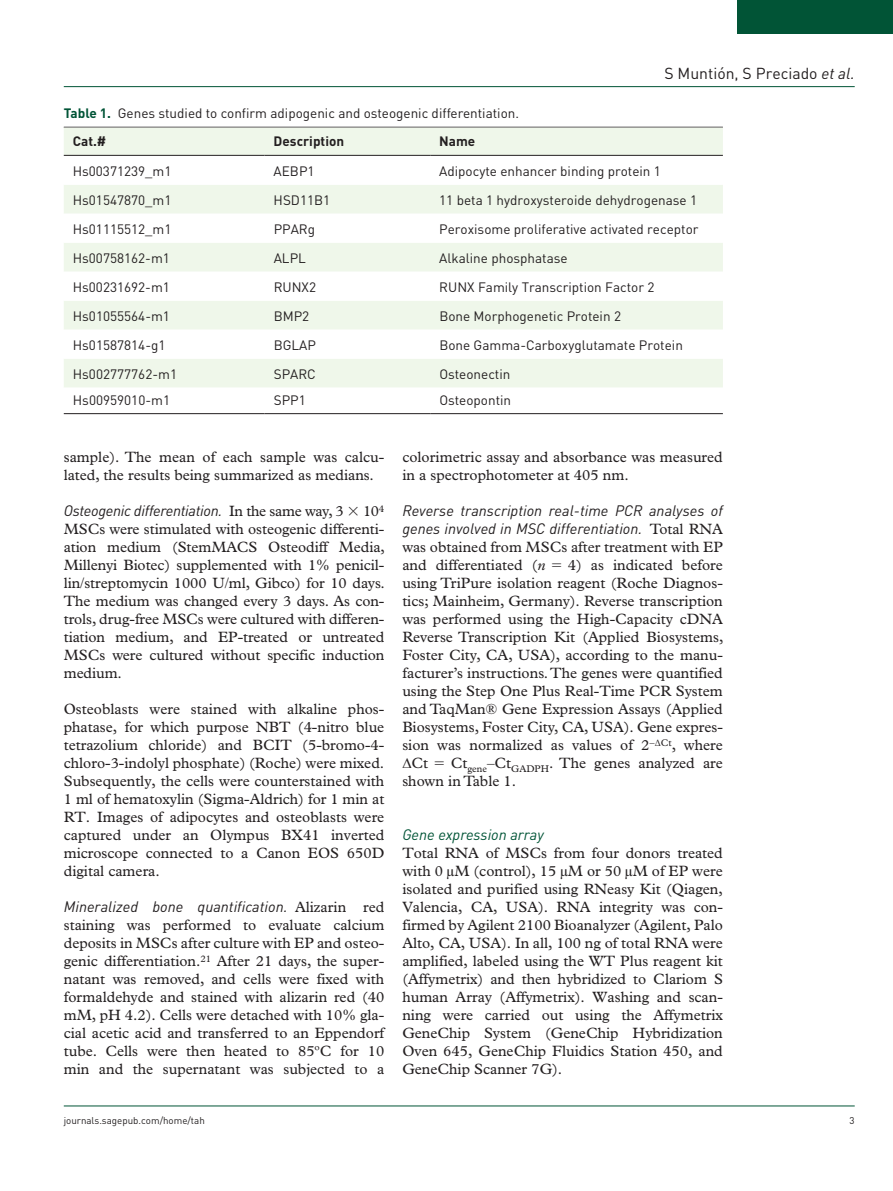
<style>
.page{position:relative;width:893px;height:1191px;background:#fff}
.page>*{position:absolute;margin:0;border:0;box-sizing:border-box;transform-origin:0 0}
.t1{font:15.75px "DIN";color:#231f20}
.t2{font:15px/18px "Plantin Std";color:#231f20}
.t3{font:italic 15px/18px "DIN";color:#231f20}
.t4{font:italic 15px "DIN";letter-spacing:-.02em;color:#231f20}
.t5{font:italic 15px "DIN";color:#015436}
.t6{font:13.5px/28.5px "DIN";color:#231f20}
.t7{font:700 13.5px "DIN";color:#231f20}
.t8{font:9.75px "DIN";color:#231f20}
.s1{font-weight:700;color:#015436}
.s2{font-weight:700}
.s3{font-style:italic}
.s4{font-family:"Plantin Std";font-style:normal}
</style>
<div class="page">
<hr style="left:64px;top:86px;width:791px;height:1px;background:#015436">
<hr style="left:64px;top:1105px;width:791px;height:1px;background:#015436">
<div style="left:738px;top:0;width:155px;height:34px;background:#015436"></div>
<hr style="left:64px;top:127px;width:659px;height:1px;background:#231f20">
<div style="left:64px;top:128px;width:659px;height:27px;background:#eff7ea"></div>
<svg style="left:64px;top:185px;width:659px;height:202px;fill:#eff7ea"></svg>
<hr style="left:64px;top:155px;width:201px;height:1px;background:#231f20">
<hr style="left:265px;top:155px;width:165px;height:1px;background:#231f20">
<hr style="left:430px;top:155px;width:293px;height:1px;background:#231f20">
<hr style="left:64px;top:413px;width:201px;height:1px;background:#231f20">
<hr style="left:265px;top:413px;width:165px;height:1px;background:#231f20">
<hr style="left:430px;top:413px;width:293px;height:1px;background:#231f20">
<p class="t6" style="left:73px;top:98px;width:448px;text-indent:-9px"><span class="s1">Table 1.</span> Genes studied to confirm adipogenic and osteogenic differentiation.<br><span class="s2">Cat.#</span></p>
<p class="t7" style="left:274px;top:133px;width:72px">Description</p>
<p class="t7" style="left:439px;top:133px;width:38px">Name</p>
<p class="t1" style="left:664px;top:63px;width:192px">S Muntión, S Preciado <span class="s3">et al.</span></p>
<p class="t6" style="left:73px;top:156px;width:100px">Hs00371239_m1</p>
<p class="t6" style="left:274px;top:156px;width:42px">AEBP1</p>
<p class="t6" style="left:439px;top:156px;width:223px">Adipocyte enhancer binding protein 1</p>
<p class="t6" style="left:73px;top:185px;width:100px">Hs01547870_m1</p>
<p class="t6" style="left:274px;top:185px;width:58px">HSD11B1</p>
<p class="t6" style="left:439px;top:185px;width:259px">11 beta 1 hydroxysteroide dehydrogenase 1</p>
<p class="t6" style="left:73px;top:214px;width:100px">Hs01115512_m1</p>
<p class="t6" style="left:274px;top:214px;width:43px">PPARg</p>
<p class="t6" style="left:439px;top:214px;width:261px">Peroxisome proliferative activated receptor</p>
<p class="t6" style="left:73px;top:243px;width:99px">Hs00758162-m1</p>
<p class="t6" style="left:274px;top:243px;width:34px">ALPL</p>
<p class="t6" style="left:439px;top:243px;width:130px">Alkaline phosphatase</p>
<p class="t6" style="left:73px;top:272px;width:99px">Hs00231692-m1</p>
<p class="t6" style="left:274px;top:272px;width:44px">RUNX2</p>
<p class="t6" style="left:439px;top:272px;width:217px">RUNX Family Transcription Factor 2</p>
<p class="t6" style="left:73px;top:301px;width:99px">Hs01055564-m1</p>
<p class="t6" style="left:274px;top:301px;width:37px">BMP2</p>
<p class="t6" style="left:439px;top:301px;width:183px">Bone Morphogenetic Protein 2</p>
<p class="t6" style="left:73px;top:330px;width:94px">Hs01587814-g1</p>
<p class="t6" style="left:274px;top:330px;width:44px">BGLAP</p>
<p class="t6" style="left:439px;top:330px;width:245px">Bone Gamma-Carboxyglutamate Protein</p>
<p class="t6" style="left:73px;top:359px;width:106px">Hs002777762-m1</p>
<p class="t6" style="left:274px;top:359px;width:44px">SPARC</p>
<p class="t6" style="left:439px;top:359px;width:73px">Osteonectin</p>
<p class="t6" style="left:73px;top:385px;width:99px">Hs00959010-m1</p>
<p class="t6" style="left:274px;top:385px;width:33px">SPP1</p>
<p class="t6" style="left:439px;top:385px;width:73px">Osteopontin</p>
<p class="t2" style="left:64px;top:448px;width:322px">sample). The mean of each sample was calcu&shy;lated, the results being summarized as medians.</p>
<p class="t4" style="left:64px;top:501px;width:281px">Osteogenic differentiation. <span class="s4">In the same way, 3</span></p>
<p class="t2" style="left:64px;top:502px;width:323px;text-align:justify;text-indent:299px">10<sup>4<br></sup>MSCs were stimulated with osteogenic differenti&shy;ation medium (StemMACS Osteodiff Media, Millenyi Biotec) supplemented with 1% penicil&shy;lin/streptomycin 1000 U/ml, Gibco) for 10 days.<br>The medium was changed every 3 days. As con&shy;trols, drug-free MSCs were cultured with differen&shy;tiation medium, and EP-treated or untreated MSCs were cultured without specific induction medium.</p>
<p class="t2" style="left:64px;top:700px;width:322px;text-align:justify">Osteoblasts were stained with alkaline phos&shy;phatase, for which purpose NBT (4-nitro blue tetrazolium chloride) and BCIT (5-bromo-4- chloro-3-indolyl phosphate) (Roche) were mixed.<br>Subsequently, the cells were counterstained with 1 ml of hematoxylin (Sigma-Aldrich) for 1 min at RT. Images of adipocytes and osteoblasts were captured under an Olympus BX41 inverted microscope connected to a Canon EOS 650D digital camera.</p>
<p class="t3" style="left:64px;top:897px;width:322px">Mineralized bone quantification. <span class="s4">Alizarin red</span></p>
<p class="t2" style="left:64px;top:916px;width:322px;text-align:justify">staining was performed to evaluate calcium deposits in MSCs after culture with EP and osteo&shy;genic differentiation.<sup>21</sup> After 21 days, the super&shy;natant was removed, and cells were fixed with formaldehyde and stained with alizarin red (40 mM, pH 4.2). Cells were detached with 10% gla&shy;cial acetic acid and transferred to an Eppendorf tube. Cells were then heated to 85ºC for 10 min and the supernatant was subjected to a</p>
<p class="t2" style="left:402px;top:448px;width:322px">colorimetric assay and absorbance was measured in a spectrophotometer at 405 nm.</p>
<p class="t3" style="left:402px;top:501px;width:322px">Reverse transcription real-time PCR analyses of genes involved in MSC differentiation. <span class="s4">Total RNA</span></p>
<p class="t2" style="left:402px;top:538px;width:322px">was obtained from MSCs after treatment with EP and differentiated (<span class="s3">n</span></p>
<p class="t2" style="left:568px;top:556px;width:156px">4) as indicated before</p>
<p class="t2" style="left:402px;top:574px;width:322px">using TriPure isolation reagent (Roche Diagnos-</p>
<p class="t2" style="left:402px;top:592px;width:322px">tics; Mainheim, Germany). Reverse transcription</p>
<p class="t2" style="left:402px;top:610px;width:322px">was performed using the High-Capacity cDNA</p>
<p class="t2" style="left:402px;top:628px;width:323px">Reverse Transcription Kit (Applied Biosystems,</p>
<p class="t2" style="left:402px;top:646px;width:322px">Foster City, CA, USA), according to the manu-</p>
<p class="t2" style="left:402px;top:664px;width:322px">facturer’s instructions. The genes were quantified</p>
<p class="t2" style="left:402px;top:682px;width:322px">using the Step One Plus Real-Time PCR System</p>
<p class="t2" style="left:402px;top:700px;width:322px">and TaqMan® Gene Expression Assays (Applied</p>
<p class="t2" style="left:402px;top:718px;width:322px">Biosystems, Foster City, CA, USA). Gene expres-</p>
<p class="t2" style="left:402px;top:736px;width:322px">sion was normalized as values of 2 <sup>ΔCt</sup>, where</p>
<p class="t2" style="left:411px;top:754px;width:18px">Ct</p>
<p class="t2" style="left:402px;top:754px;width:322px;text-indent:48px">Ct<sub>gene</sub>–Ct<sub>GADPH</sub>. The genes analyzed are shown in Table 1.</p>
<p class="t5" style="left:402px;top:825px;width:143px">Gene expression array</p>
<p class="t2" style="left:402px;top:844px;width:322px;text-align:justify">Total RNA of MSCs from four donors treated with 0 µM (control), 15 µM or 50 µM of EP were isolated and purified using RNeasy Kit (Qiagen, Valencia, CA, USA). RNA integrity was con&shy;firmed by Agilent 2100 Bioanalyzer (Agilent, Palo Alto, CA, USA). In all, 100 ng of total RNA were amplified, labeled using the WT Plus reagent kit (Affymetrix) and then hybridized to Clariom S human Array (Affymetrix). Washing and scan&shy;ning were carried out using the Affymetrix GeneChip System (GeneChip Hybridization Oven 645, GeneChip Fluidics Station 450, and GeneChip Scanner 7G).</p>
<p class="t8" style="left:64px;top:1114px;width:143px">journals.sagepub.com/home/tah</p>
<p class="t8" style="left:850px;top:1114px;width:7px">3</p>
</div>
